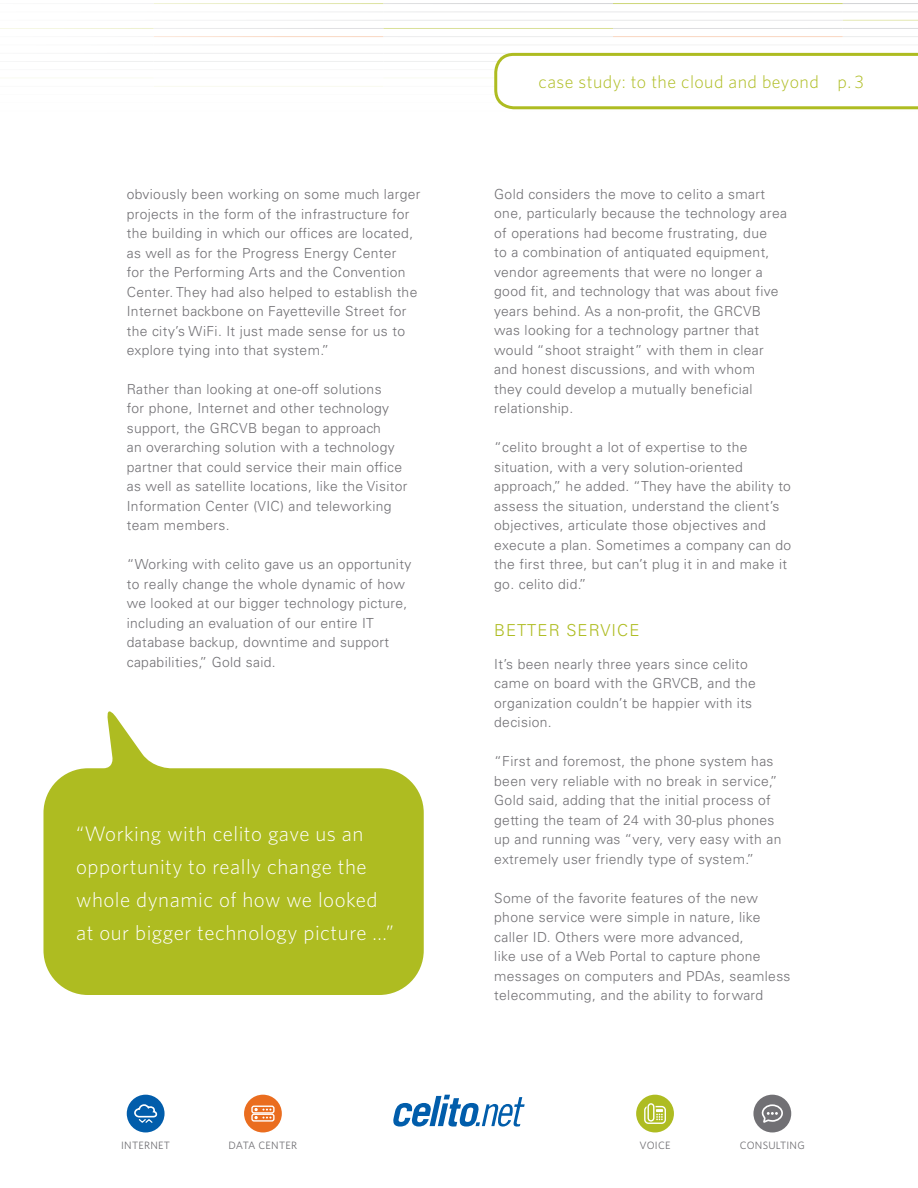
<style>
.page{position:relative;width:918px;height:1188px;background:#fff}
.page>*{position:absolute;margin:0;border:0;box-sizing:border-box;transform-origin:0 0}
.t1{font:300 21px/33px "Whitney";letter-spacing:.025em;color:#fff}
.t2{font:300 18px "Whitney";letter-spacing:.025em;color:#aebc21}
.t3{font:300 16.5px "Univers LT Std";letter-spacing:.065em;color:#aebc21}
.t4{font:300 13.8px/19.5px "Univers LT Std";letter-spacing:.025em;color:#717074}
.t5{font:10.65px "Whitney";letter-spacing:.025em;color:#717074}
</style>
<div class="page">
<svg style="left:393px;top:1095px;width:132px;height:32px"></svg>
<div style="left:127px;top:1095px;width:38px;height:37px;background:#015dab;border-radius:50%"></div>
<svg style="left:134px;top:1104px;width:23px;height:19px"></svg>
<div style="left:244px;top:1095px;width:38px;height:37px;background:#ea6d1f;border-radius:50%"></div>
<div style="left:251px;top:1106px;width:24px;height:8px;border:1px solid #fff;border-radius:2px"></div>
<div style="left:251px;top:1114px;width:24px;height:8px;border:1px solid #fff;border-radius:2px"></div>
<svg style="left:254px;top:1108px;width:17px;height:11px"></svg>
<div style="left:636px;top:1095px;width:38px;height:37px;background:#aebc21;border-radius:50%"></div>
<div style="left:648px;top:1103px;width:6px;height:19px;border:1px solid #fff;border-radius:3px"></div>
<svg style="left:644px;top:1106px;width:22px;height:18px"></svg>
<div style="left:753px;top:1095px;width:38px;height:37px;background:#717074;border-radius:50%"></div>
<svg style="left:762px;top:1104px;width:21px;height:19px"></svg>
<hr style="left:843px;top:3px;width:75px;height:1px;background:#babbbe">
<hr style="left:843px;top:11px;width:75px;height:1px;background:#babbbe">
<hr style="left:843px;top:20px;width:75px;height:1px;background:#aebc21">
<hr style="left:843px;top:28px;width:75px;height:1px;background:#babbbe">
<hr style="left:843px;top:36px;width:75px;height:1px;background:#babbbe">
<hr style="left:843px;top:44px;width:75px;height:1px;background:#babbbe">
<hr style="left:843px;top:110px;width:75px;height:1px;background:#babbbe">
<hr style="left:843px;top:119px;width:75px;height:1px;background:#babbbe">
<hr style="left:843px;top:127px;width:75px;height:1px;background:#babbbe">
<hr style="left:613px;top:3px;width:230px;height:1px;background:#aebc21">
<hr style="left:613px;top:11px;width:230px;height:1px;background:#babbbe">
<hr style="left:613px;top:20px;width:230px;height:1px;background:#babbbe">
<hr style="left:613px;top:28px;width:230px;height:1px;background:#babbbe">
<hr style="left:613px;top:36px;width:230px;height:1px;background:#ea6d1f">
<hr style="left:613px;top:44px;width:230px;height:1px;background:#babbbe">
<hr style="left:613px;top:110px;width:230px;height:1px;background:#babbbe">
<hr style="left:613px;top:119px;width:230px;height:1px;background:#babbbe">
<hr style="left:613px;top:127px;width:230px;height:1px;background:#babbbe">
<hr style="left:383px;top:127px;width:230px;height:1px;background:#babbbe">
<hr style="left:383px;top:119px;width:230px;height:1px;background:#aebc21">
<hr style="left:383px;top:110px;width:230px;height:1px;background:#babbbe">
<hr style="left:383px;top:102px;width:230px;height:1px;background:#babbbe">
<hr style="left:383px;top:94px;width:230px;height:1px;background:#babbbe">
<hr style="left:383px;top:86px;width:230px;height:1px;background:#babbbe">
<hr style="left:383px;top:77px;width:230px;height:1px;background:#aebc21">
<hr style="left:383px;top:69px;width:230px;height:1px;background:#babbbe">
<hr style="left:383px;top:61px;width:230px;height:1px;background:#babbbe">
<hr style="left:383px;top:53px;width:230px;height:1px;background:#babbbe">
<hr style="left:383px;top:44px;width:230px;height:1px;background:#babbbe">
<hr style="left:383px;top:36px;width:230px;height:1px;background:#babbbe">
<hr style="left:383px;top:28px;width:230px;height:1px;background:#aebc21">
<hr style="left:383px;top:20px;width:230px;height:1px;background:#babbbe">
<hr style="left:383px;top:11px;width:230px;height:1px;background:#babbbe">
<hr style="left:383px;top:3px;width:230px;height:1px;background:#babbbe">
<hr style="left:154px;top:3px;width:229px;height:1px;background:#aebc21">
<hr style="left:154px;top:11px;width:229px;height:1px;background:#babbbe">
<hr style="left:154px;top:20px;width:229px;height:1px;background:#babbbe">
<hr style="left:154px;top:28px;width:229px;height:1px;background:#babbbe">
<hr style="left:154px;top:36px;width:229px;height:1px;background:#ea6d1f">
<hr style="left:154px;top:44px;width:229px;height:1px;background:#babbbe">
<hr style="left:154px;top:53px;width:229px;height:1px;background:#babbbe">
<hr style="left:154px;top:61px;width:229px;height:1px;background:#babbbe">
<hr style="left:154px;top:69px;width:229px;height:1px;background:#babbbe">
<hr style="left:154px;top:77px;width:229px;height:1px;background:#babbbe">
<hr style="left:154px;top:86px;width:229px;height:1px;background:#aebc21">
<hr style="left:154px;top:94px;width:229px;height:1px;background:#babbbe">
<hr style="left:154px;top:102px;width:229px;height:1px;background:#babbbe">
<hr style="left:154px;top:110px;width:229px;height:1px;background:#babbbe">
<hr style="left:154px;top:119px;width:229px;height:1px;background:#babbbe">
<hr style="left:154px;top:127px;width:229px;height:1px;background:#babbbe">
<hr style="left:0;top:127px;width:154px;height:1px;background:#babbbe">
<hr style="left:0;top:119px;width:154px;height:1px;background:#aebc21">
<hr style="left:0;top:110px;width:154px;height:1px;background:#babbbe">
<hr style="left:0;top:102px;width:154px;height:1px;background:#babbbe">
<hr style="left:0;top:94px;width:154px;height:1px;background:#babbbe">
<hr style="left:0;top:86px;width:154px;height:1px;background:#babbbe">
<hr style="left:0;top:77px;width:154px;height:1px;background:#aebc21">
<hr style="left:0;top:69px;width:154px;height:1px;background:#babbbe">
<hr style="left:0;top:61px;width:154px;height:1px;background:#babbbe">
<hr style="left:0;top:53px;width:154px;height:1px;background:#babbbe">
<hr style="left:0;top:44px;width:154px;height:1px;background:#babbbe">
<hr style="left:0;top:36px;width:154px;height:1px;background:#babbbe">
<hr style="left:0;top:28px;width:154px;height:1px;background:#aebc21">
<hr style="left:0;top:20px;width:154px;height:1px;background:#babbbe">
<hr style="left:0;top:11px;width:154px;height:1px;background:#babbbe">
<hr style="left:0;top:3px;width:154px;height:1px;background:#babbbe">
<svg style="left:494px;top:53px;width:424px;height:56px"></svg>
<svg style="left:43px;top:711px;width:381px;height:284px;fill:#aebc21"></svg>
<p class="t4" style="left:127px;top:184px;width:295px">obviously been working on some much larger projects in the form of the infrastructure for the building in which our offices are located, as well as for the Progress Energy Center<br>for the Performing Arts and the Convention Center. They had also helped to establish the Internet backbone on Fayetteville Street for the city’s WiFi. It just made sense for us to explore tying into that system.”</p>
<p class="t4" style="left:127px;top:379px;width:282px">Rather than looking at one-off solutions<br>for phone, Internet and other technology support, the GRCVB began to approach<br>an overarching solution with a technology partner that could service their main office as well as satellite locations, like the Visitor Information Center (VIC) and teleworking team members.</p>
<p class="t4" style="left:127px;top:555px;width:286px">“Working with celito gave us an opportunity to really change the whole dynamic of how we looked at our bigger technology picture, including an evaluation of our entire IT database backup, downtime and support capabilities,” Gold said.</p>
<h1 class="t1" style="left:76px;top:816px;width:319px">“Working with celito gave us an opportunity to really change the whole dynamic of how we looked at our bigger technology picture ...”</h1>
<h2 class="t2" style="left:539px;top:70px;width:327px">case study: to the cloud and beyond p. 3</h2>
<p class="t4" style="left:494px;top:184px;width:294px">Gold considers the move to celito a smart one, particularly because the technology area of operations had become frustrating, due<br>to a combination of antiquated equipment, vendor agreements that were no longer a good fit, and technology that was about five years behind. As a non-profit, the GRCVB was looking for a technology partner that would “shoot straight” with them in clear and honest discussions, and with whom<br>they could develop a mutually beneficial relationship.</p>
<p class="t4" style="left:494px;top:438px;width:298px">“celito brought a lot of expertise to the situation, with a very solution-oriented approach,” he added. “They have the ability to assess the situation, understand the client’s objectives, articulate those objectives and execute a plan. Sometimes a company can do the first three, but can’t plug it in and make it go. celito did.”</p>
<p class="t3" style="left:494px;top:620px;width:147px">BETTER SERVICE</p>
<p class="t4" style="left:494px;top:654px;width:263px">It’s been nearly three years since celito came on board with the GRVCB, and the organization couldn’t be happier with its decision.</p>
<p class="t4" style="left:494px;top:752px;width:289px">“First and foremost, the phone system has been very reliable with no break in service,” Gold said, adding that the initial process of getting the team of 24 with 30-plus phones up and running was “very, very easy with an extremely user friendly type of system.”</p>
<p class="t4" style="left:494px;top:888px;width:298px">Some of the favorite features of the new phone service were simple in nature, like caller ID. Others were more advanced,<br>like use of a Web Portal to capture phone messages on computers and PDAs, seamless telecommuting, and the ability to forward</p>
<p class="t5" style="left:121px;top:1138px;width:50px">INTERNET</p>
<p class="t5" style="left:229px;top:1138px;width:70px">DATA CENTER</p>
<p class="t5" style="left:640px;top:1138px;width:33px">VOICE</p>
<p class="t5" style="left:740px;top:1138px;width:66px">CONSULTING</p>
</div>
